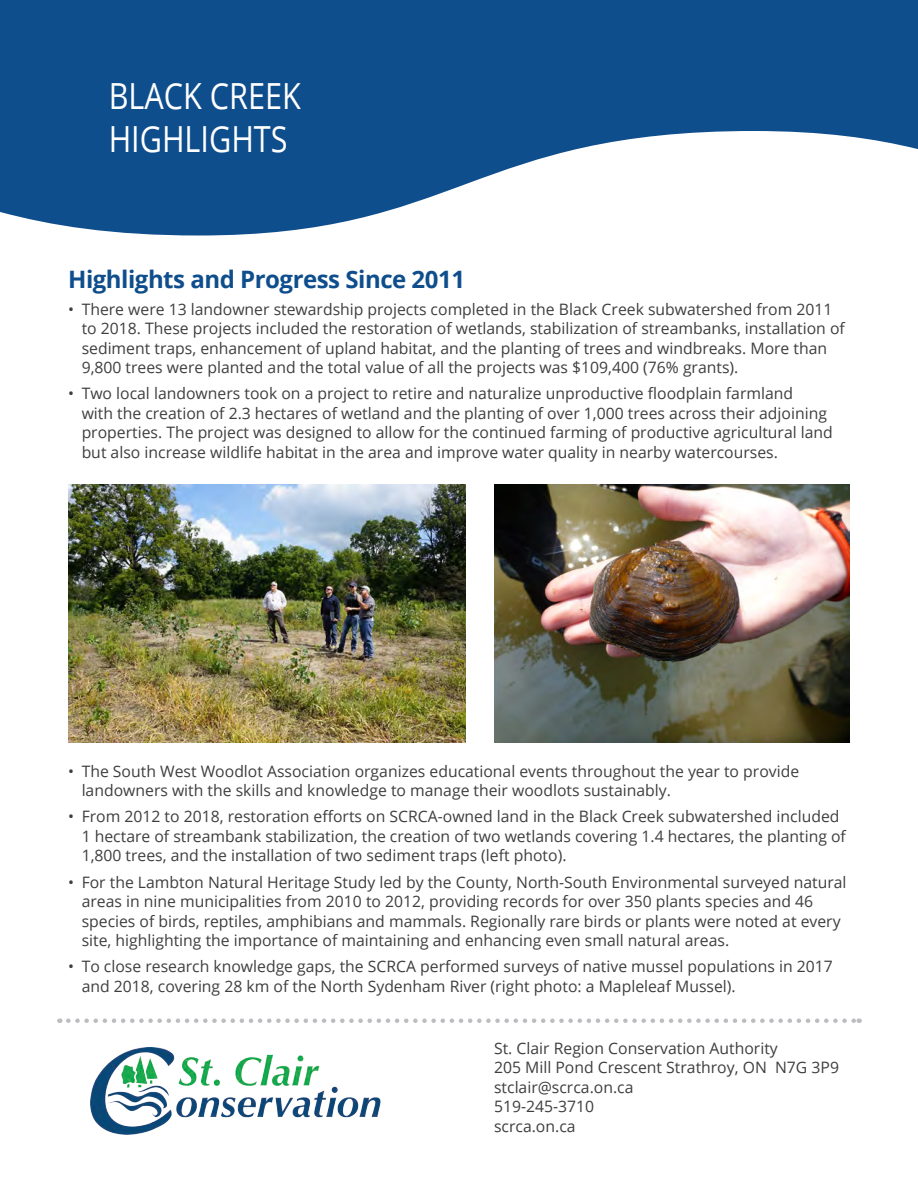
<style>
.page{position:relative;width:918px;height:1188px;background:#fff}
.page>*{position:absolute;margin:0;border:0;box-sizing:border-box;transform-origin:0 0}
.Water_Title{font:36px "Open Sans";color:#fff;scale:.85 1}
.Heading{font:700 24px "Open Sans";letter-spacing:-.02em;color:#0f4e8c}
.Body_Bullets{font:15.75px/19.5px "Open Sans";color:#3e3e3f}
</style>
<div class="page">
<svg style="left:68px;top:1018px;width:792px;height:5px"></svg>
<img style="left:90px;top:1047px;width:291px;height:88px">
<div style="left:0;top:0;width:918px;height:237px;background:#0f4e8c"></div>
<svg style="left:0;top:131px;width:918px;height:106px"></svg>
<img style="left:68px;top:484px;width:398px;height:258px">
<img style="left:494px;top:484px;width:355px;height:258px">
<p class="Water_Title" style="left:109px;top:71px;width:228px">BLACK CREEK</p>
<p class="Water_Title" style="left:109px;top:114px;width:212px">HIGHLIGHTS</p>
<p class="Heading" style="left:68px;top:263px;width:398px">Highlights and Progress Since 2011</p>
<p class="Body_Bullets" style="left:82px;top:299px;width:765px;text-indent:-14px">• There were 13 landowner stewardship projects completed in the Black Creek subwatershed from 2011 to 2018. These projects included the restoration of wetlands, stabilization of streambanks, installation of sediment traps, enhancement of upland habitat, and the planting of trees and windbreaks. More than 9,800 trees were planted and the total value of all the projects was $109,400 (76% grants).</p>
<p class="Body_Bullets" style="left:82px;top:384px;width:753px;text-indent:-14px">• Two local landowners took on a project to retire and naturalize unproductive floodplain farmland<br>with the creation of 2.3 hectares of wetland and the planting of over 1,000 trees across their adjoining properties. The project was designed to allow for the continued farming of productive agricultural land but also increase wildlife habitat in the area and improve water quality in nearby watercourses.</p>
<p class="Body_Bullets" style="left:82px;top:761px;width:719px;text-indent:-14px">• The South West Woodlot Association organizes educational events throughout the year to provide landowners with the skills and knowledge to manage their woodlots sustainably.</p>
<p class="Body_Bullets" style="left:82px;top:807px;width:766px;text-indent:-14px">• From 2012 to 2018, restoration efforts on SCRCA-owned land in the Black Creek subwatershed included<br>1 hectare of streambank stabilization, the creation of two wetlands covering 1.4 hectares, the planting of<br>1,800 trees, and the installation of two sediment traps (left photo).</p>
<p class="Body_Bullets" style="left:82px;top:872px;width:766px;text-indent:-14px">• For the Lambton Natural Heritage Study led by the County, North-South Environmental surveyed natural areas in nine municipalities from 2010 to 2012, providing records for over 350 plants species and 46 species of birds, reptiles, amphibians and mammals. Regionally rare birds or plants were noted at every site, highlighting the importance of maintaining and enhancing even small natural areas.</p>
<p class="Body_Bullets" style="left:82px;top:957px;width:753px;text-indent:-14px">• To close research knowledge gaps, the SCRCA performed surveys of native mussel populations in 2017 and 2018, covering 28 km of the North Sydenham River (right photo: a Mapleleaf Mussel).</p>
<p class="Body_Bullets" style="left:494px;top:1038px;width:285px">St. Clair Region Conservation Authority</p>
<p class="Body_Bullets" style="left:494px;top:1058px;width:346px">205 Mill Pond Crescent Strathroy, ON N7G 3P9</p>
<p class="Body_Bullets" style="left:494px;top:1077px;width:141px">stclair@scrca.on.ca</p>
<p class="Body_Bullets" style="left:494px;top:1097px;width:102px">519-245-3710</p>
<p class="Body_Bullets" style="left:494px;top:1116px;width:83px">scrca.on.ca</p>
</div>
